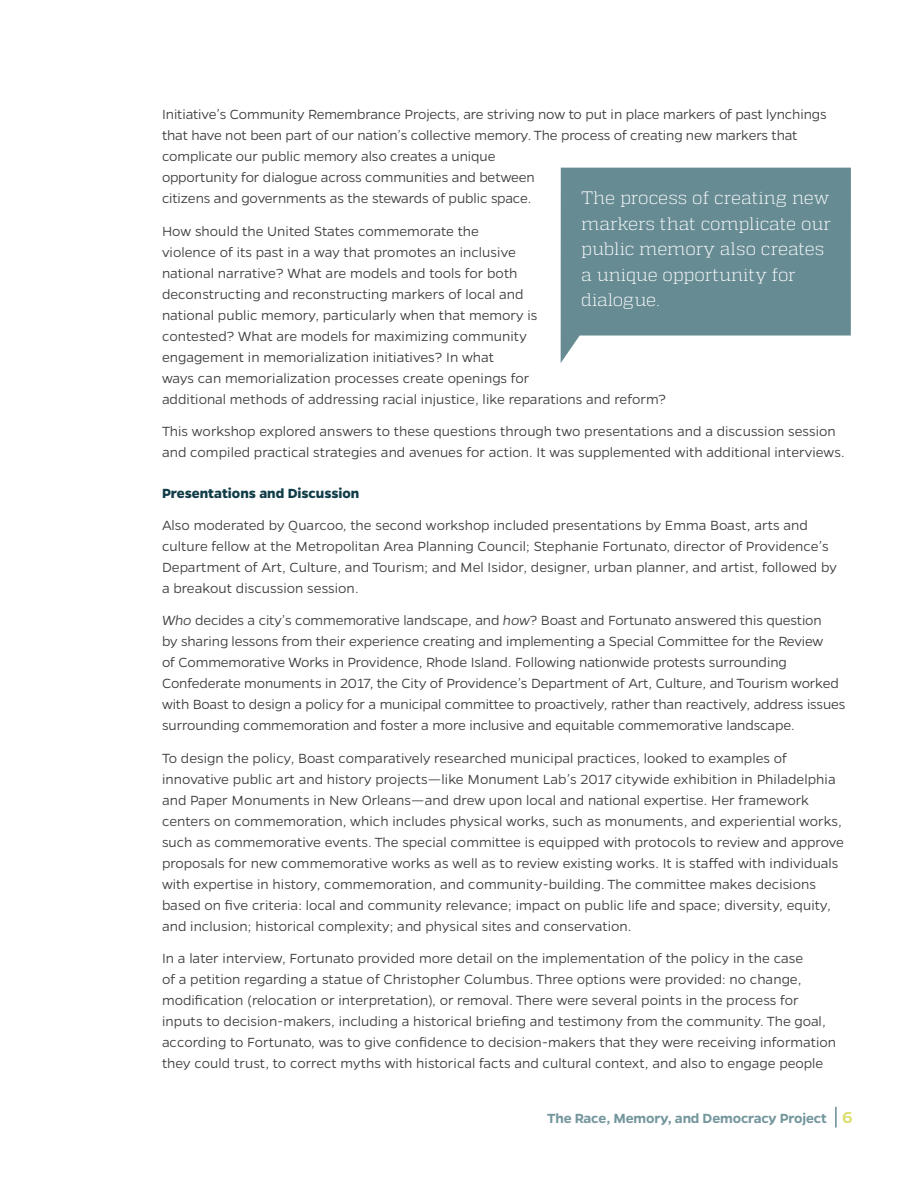
<style>
.page{position:relative;width:918px;height:1188px;background:#fff}
.page>*{position:absolute;margin:0;border:0;box-sizing:border-box;transform-origin:0 0}
.t1{font:300 18px/25.5px "Quadon";color:#fff}
.t2{font:300 15px/21px "Gentona";color:#3e3e3f}
.t3{font:600 15px "Gentona";letter-spacing:-.01em;color:#74969d}
.t4{font:700 15px "Gentona";color:#113d49}
.s1{font-style:italic}
.s2{font-size:18px;color:#dce073}
.s3{font-size:18px;color:#fff}
</style>
<div class="page">
<hr style="left:835px;top:1107px;width:2px;height:21px;background:#668b93">
<svg style="left:561px;top:168px;width:290px;height:195px;background:#7a9aa1"></svg>
<p class="t2" style="left:162px;top:104px;width:666px">Initiative’s Community Remembrance Projects, are striving now to put in place markers of past lynchings that have not been part of our nation’s collective memory. The process of creating new markers that complicate our public memory also creates a unique<br>opportunity for dialogue across communities and between<br>citizens and governments as the stewards of public space.</p>
<p class="t2" style="left:162px;top:220px;width:506px">How should the United States commemorate the<br>violence of its past in a way that promotes an inclusive<br>national narrative? What are models and tools for both<br>deconstructing and reconstructing markers of local and<br>national public memory, particularly when that memory is<br>contested? What are models for maximizing community<br>engagement in memorialization initiatives? In what<br>ways can memorialization processes create openings for<br>additional methods of addressing racial injustice, like reparations and reform?</p>
<p class="t2" style="left:162px;top:421px;width:684px">This workshop explored answers to these questions through two presentations and a discussion session and compiled practical strategies and avenues for action. It was supplemented with additional interviews.</p>
<p class="t4" style="left:162px;top:485px;width:199px">Presentations and Discussion</p>
<p class="t2" style="left:162px;top:515px;width:676px">Also moderated by Quarcoo, the second workshop included presentations by Emma Boast, arts and culture fellow at the Metropolitan Area Planning Council; Stephanie Fortunato, director of Providence’s Department of Art, Culture, and Tourism; and Mel Isidor, designer, urban planner, and artist, followed by a breakout discussion session.</p>
<p class="t2" style="left:162px;top:610px;width:685px"><span class="s1">Who</span> decides a city’s commemorative landscape, and <span class="s1">how</span>? Boast and Fortunato answered this question<br>by sharing lessons from their experience creating and implementing a Special Committee for the Review<br>of Commemorative Works in Providence, Rhode Island. Following nationwide protests surrounding Confederate monuments in 2017, the City of Providence’s Department of Art, Culture, and Tourism worked with Boast to design a policy for a municipal committee to proactively, rather than reactively, address issues surrounding commemoration and foster a more inclusive and equitable commemorative landscape.</p>
<p class="t2" style="left:162px;top:747px;width:684px">To design the policy, Boast comparatively researched municipal practices, looked to examples of innovative public art and history projects—like Monument Lab’s 2017 citywide exhibition in Philadelphia and Paper Monuments in New Orleans—and drew upon local and national expertise. Her framework centers on commemoration, which includes physical works, such as monuments, and experiential works, such as commemorative events. The special committee is equipped with protocols to review and approve proposals for new commemorative works as well as to review existing works. It is staffed with individuals with expertise in history, commemoration, and community-building. The committee makes decisions based on five criteria: local and community relevance; impact on public life and space; diversity, equity, and inclusion; historical complexity; and physical sites and conservation.</p>
<p class="t2" style="left:162px;top:948px;width:676px">In a later interview, Fortunato provided more detail on the implementation of the policy in the case<br>of a petition regarding a statue of Christopher Columbus. Three options were provided: no change, modification (relocation or interpretation), or removal. There were several points in the process for inputs to decision-makers, including a historical briefing and testimony from the community. The goal, according to Fortunato, was to give confidence to decision-makers that they were receiving information they could trust, to correct myths with historical facts and cultural context, and also to engage people</p>
<p class="t1" style="left:581px;top:185px;width:251px">The process of creating new markers that complicate our public memory also creates a unique opportunity for dialogue.</p>
<p class="t3" style="left:547px;top:1109px;width:318px">The Race, Memory, and Democracy Project <span class="s2">6</span><span class="s3">70</span></p>
</div>
